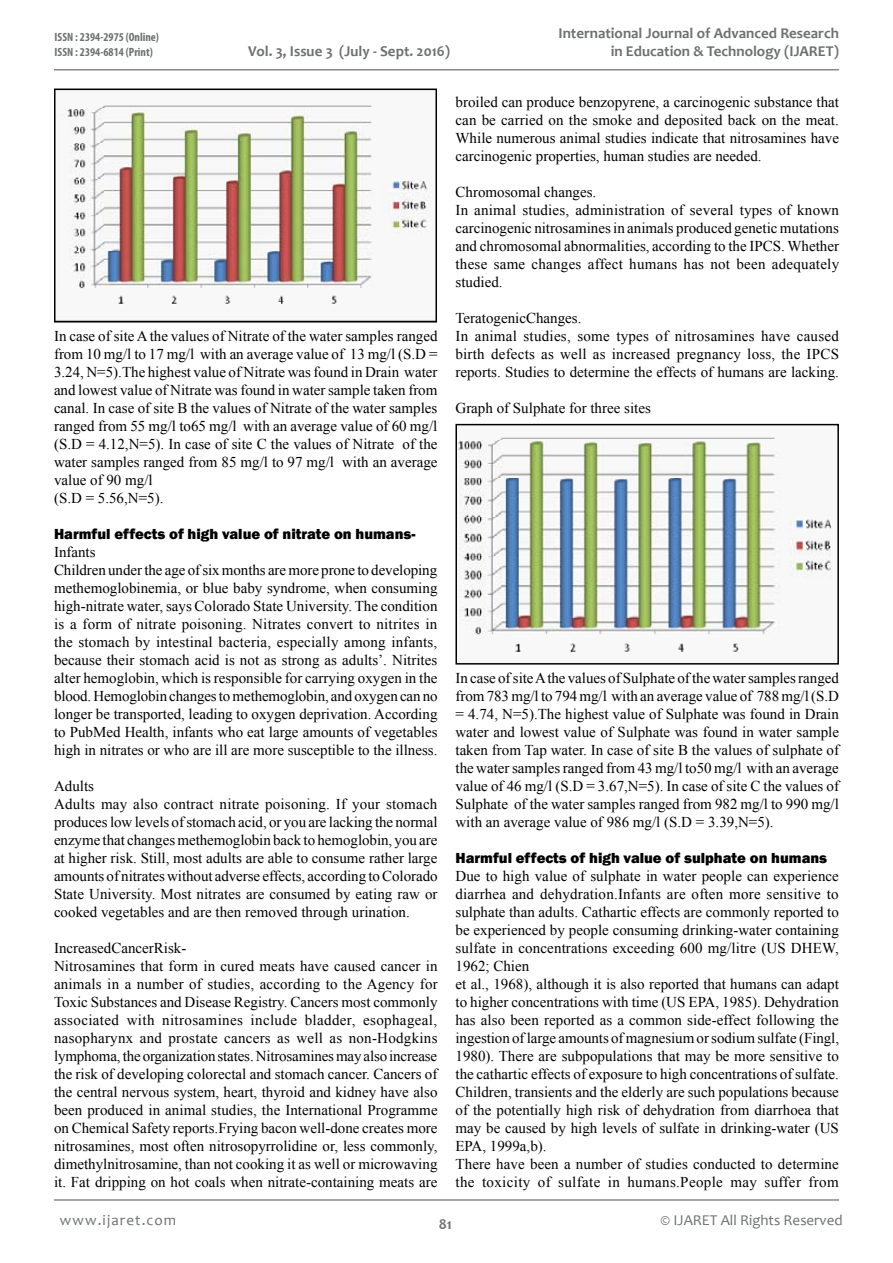
<style>
.page{position:relative;width:893px;height:1263px;background:#fff}
.page>*{position:absolute;margin:0;border:0;box-sizing:border-box;transform-origin:0 0}
.t1{font:15px/18px "Times New Roman";color:#000}
.t2{font:700 15px/18px "Candara";color:#6d6f71;text-align:right}
.t3{font:800 15px "Franklin Gothic";color:#000}
.t4{font:15px "Candara";color:#6d6f71}
.t5{font:15px "Candara";letter-spacing:.075em;color:#6d6f71}
.t6{font:700 condensed 12px/14.4px "Myriad Pro";color:#6d6f71}
</style>
<div class="page">
<hr style="left:54px;top:69px;width:785px;height:2px;background:#86888b">
<hr style="left:54px;top:1199px;width:785px;height:2px;background:#86888b">
<img style="left:61px;top:105px;width:371px;height:199px">
<div style="left:54px;top:89px;width:383px;height:233px;border:2px solid #000"></div>
<img style="left:458px;top:437px;width:374px;height:215px">
<div style="left:455px;top:424px;width:384px;height:240px;border:2px solid #000"></div>
<p class="t6" style="left:55px;top:30px;width:106px">ISSN : 2394-2975 (Online)<br>ISSN : 2394-6814 (Print)</p>
<p class="t2" style="left:248px;top:42px;width:203px">Vol. 3, Issue 3 (July - Sept. 2016)</p>
<p class="t2" style="left:558px;top:24px;width:282px">International Journal of Advanced Research in Education &amp; Technology (IJARET)</p>
<p class="t1" style="left:54px;top:326px;width:385px">In case of site A the values of Nitrate of the water samples ranged from 10 mg/l to 17 mg/l with an average value of 13 mg/l (S.D = 3.24, N=5).The highest value of Nitrate was found in Drain water and lowest value of Nitrate was found in water sample taken from canal. In case of site B the values of Nitrate of the water samples ranged from 55 mg/l to65 mg/l with an average value of 60 mg/l (S.D = 4.12,N=5). In case of site C the values of Nitrate of the water samples ranged from 85 mg/l to 97 mg/l with an average value of 90 mg/l<br>(S.D = 5.56,N=5).</p>
<p class="t3" style="left:54px;top:524px;width:363px">Harmful effects of high value of nitrate on humans-</p>
<p class="t1" style="left:54px;top:542px;width:385px">Infants<br>Children under the age of six months are more prone to developing methemoglobinemia, or blue baby syndrome, when consuming high-nitrate water, says Colorado State University. The condition is a form of nitrate poisoning. Nitrates convert to nitrites in the stomach by intestinal bacteria, especially among infants, because their stomach acid is not as strong as adults’. Nitrites alter hemoglobin, which is responsible for carrying oxygen in the blood. Hemoglobin changes to methemoglobin, and oxygen can no longer be transported, leading to oxygen deprivation. According to PubMed Health, infants who eat large amounts of vegetables high in nitrates or who are ill are more susceptible to the illness.</p>
<p class="t1" style="left:54px;top:776px;width:385px">Adults<br>Adults may also contract nitrate poisoning. If your stomach produces low levels of stomach acid, or you are lacking the normal enzyme that changes methemoglobin back to hemoglobin, you are at higher risk. Still, most adults are able to consume rather large amounts of nitrates without adverse effects, according to Colorado State University. Most nitrates are consumed by eating raw or cooked vegetables and are then removed through urination.</p>
<p class="t1" style="left:54px;top:938px;width:385px">IncreasedCancerRisk-<br>Nitrosamines that form in cured meats have caused cancer in animals in a number of studies, according to the Agency for Toxic Substances and Disease Registry. Cancers most commonly associated with nitrosamines include bladder, esophageal, nasopharynx and prostate cancers as well as non-Hodgkins lymphoma, the organization states. Nitrosamines may also increase the risk of developing colorectal and stomach cancer. Cancers of the central nervous system, heart, thyroid and kidney have also been produced in animal studies, the International Programme on Chemical Safety reports.Frying bacon well-done creates more nitrosamines, most often nitrosopyrrolidine or, less commonly, dimethylnitrosamine, than not cooking it as well or microwaving it. Fat dripping on hot coals when nitrate-containing meats are</p>
<p class="t1" style="left:455px;top:92px;width:385px;text-align:justify">broiled can produce benzopyrene, a carcinogenic substance that can be carried on the smoke and deposited back on the meat.<br>While numerous animal studies indicate that nitrosamines have carcinogenic properties, human studies are needed.</p>
<p class="t1" style="left:455px;top:182px;width:385px">Chromosomal changes.<br>In animal studies, administration of several types of known carcinogenic nitrosamines in animals produced genetic mutations and chromosomal abnormalities, according to the IPCS. Whether these same changes affect humans has not been adequately studied.</p>
<p class="t1" style="left:455px;top:308px;width:385px">TeratogenicChanges.<br>In animal studies, some types of nitrosamines have caused birth defects as well as increased pregnancy loss, the IPCS reports. Studies to determine the effects of humans are lacking.</p>
<p class="t1" style="left:455px;top:398px;width:197px">Graph of Sulphate for three sites</p>
<p class="t1" style="left:455px;top:668px;width:385px;text-align:justify">In case of site A the values of Sulphate of the water samples ranged from 783 mg/l to 794 mg/l with an average value of 788 mg/l (S.D = 4.74, N=5).The highest value of Sulphate was found in Drain water and lowest value of Sulphate was found in water sample taken from Tap water. In case of site B the values of sulphate of the water samples ranged from 43 mg/l to50 mg/l with an average value of 46 mg/l (S.D = 3.67,N=5). In case of site C the values of Sulphate of the water samples ranged from 982 mg/l to 990 mg/l with an average value of 986 mg/l (S.D = 3.39,N=5).</p>
<p class="t3" style="left:455px;top:848px;width:373px">Harmful effects of high value of sulphate on humans</p>
<p class="t1" style="left:455px;top:866px;width:385px">Due to high value of sulphate in water people can experience diarrhea and dehydration.Infants are often more sensitive to sulphate than adults. Cathartic effects are commonly reported to be experienced by people consuming drinking-water containing sulfate in concentrations exceeding 600 mg/litre (US DHEW, 1962; Chien<br>et al., 1968), although it is also reported that humans can adapt to higher concentrations with time (US EPA, 1985). Dehydration has also been reported as a common side-effect following the ingestion of large amounts of magnesium or sodium sulfate (Fingl, 1980). There are subpopulations that may be more sensitive to the cathartic effects of exposure to high concentrations of sulfate.<br>Children, transients and the elderly are such populations because of the potentially high risk of dehydration from diarrhoea that may be caused by high levels of sulfate in drinking-water (US EPA, 1999a,b).<br>There have been a number of studies conducted to determine the toxicity of sulfate in humans.People may suffer from</p>
<p class="t5" style="left:60px;top:1210px;width:118px">www.ijaret.com</p>
<p class="t4" style="left:661px;top:1210px;width:184px">© IJARET All Rights Reserved</p>
<p class="t2" style="left:439px;top:1215px;width:15px">81</p>
</div>
